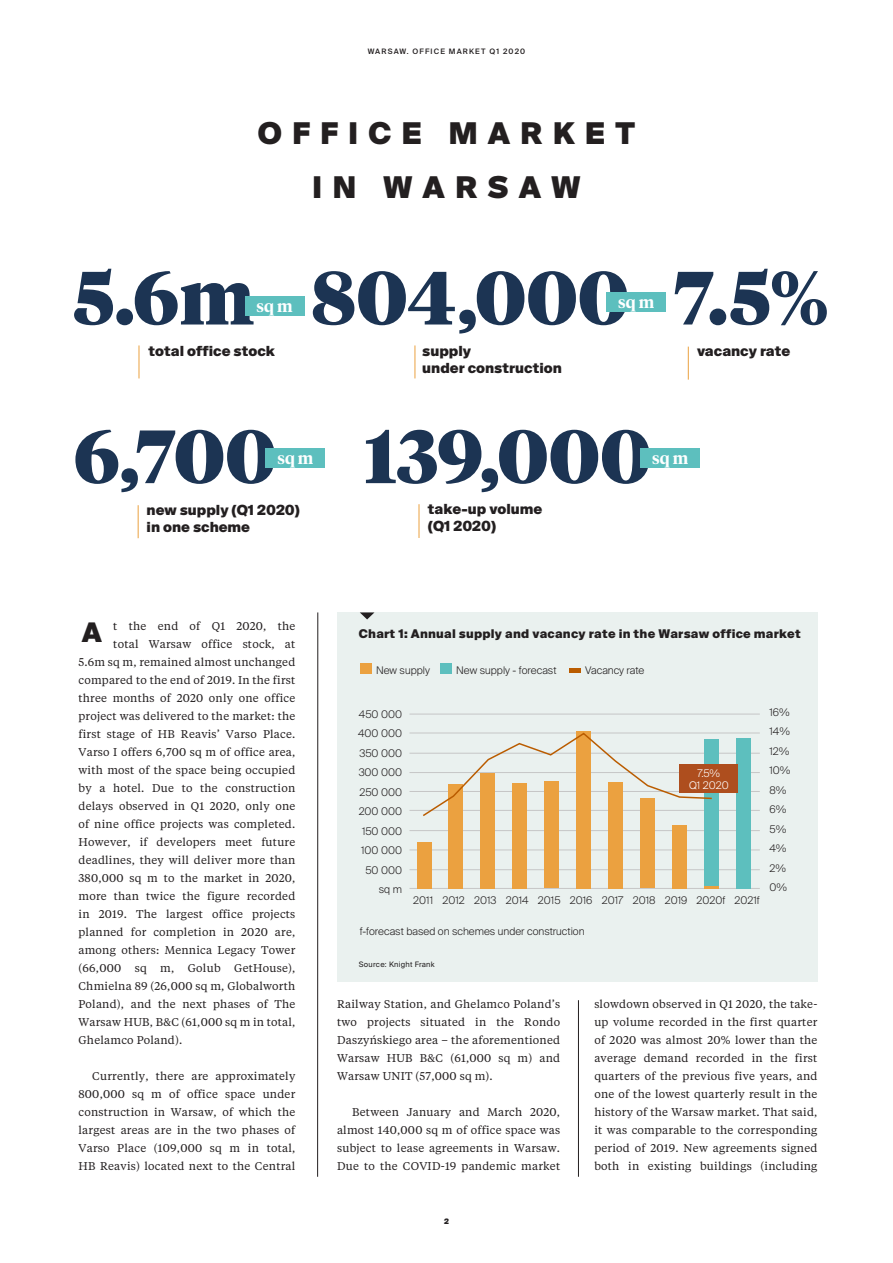
<style>
.page{position:relative;width:893px;height:1263px;background:#fff}
.page>*{position:absolute;margin:0;border:0;box-sizing:border-box;transform-origin:0 0}
.t1{font:900 75px "Tiempos Headline";color:#1c3453}
.t2{font:900 30px/54px "Suisse Intl";letter-spacing:.335em;color:#231f20;text-align:center}
.t3{font:900 27px "Suisse Intl";color:#231f20}
.t4{font:600 16.35px "Tiempos Headline";letter-spacing:.005em;color:#fff}
.t5{font:900 13.95px/17px "Suisse Intl";color:#231f20}
.t6{font:900 12px "Suisse Intl";letter-spacing:.02em;color:#231f20}
.Body_copy{font:11.25px/18px "Tiempos Text";letter-spacing:.02em;color:#231f20;text-align:justify}
.t7{font:300 10.5px "Suisse Intl";color:#231f20}
.t8{font:300 10.5px "Suisse Intl";color:#fff}
.t9{font:500 7.5px "Suisse Intl";letter-spacing:.15em;color:#231f20}
.t10{font:7.5px "Suisse Intl";letter-spacing:.03em;color:#231f20}
.t11{font:900 7.5px "Suisse Intl";color:#231f20}
</style>
<div class="page">
<hr style="left:317px;top:612px;width:1px;height:565px;background:#231f20">
<hr style="left:578px;top:1000px;width:1px;height:177px;background:#231f20">
<div style="left:337px;top:612px;width:481px;height:370px;background:#eaf1ef"></div>
<svg style="left:360px;top:612px;width:14px;height:7px"></svg>
<hr style="left:139px;top:345px;width:1px;height:33px;background:#eba140">
<div style="left:245px;top:296px;width:59px;height:19px;background:#5dbfbe"></div>
<hr style="left:138px;top:505px;width:1px;height:33px;background:#eba140">
<hr style="left:415px;top:345px;width:1px;height:33px;background:#eba140">
<hr style="left:419px;top:504px;width:1px;height:34px;background:#eba140">
<hr style="left:688px;top:347px;width:1px;height:33px;background:#eba140">
<div style="left:360px;top:663px;width:11px;height:11px;background:#eba140"></div>
<div style="left:440px;top:663px;width:11px;height:11px;background:#5dbfbe"></div>
<hr style="left:569px;top:668px;width:11px;height:4px;background:#ba5c00">
<hr style="left:409px;top:714px;width:351px;height:1px;background:#c6c6c6">
<hr style="left:409px;top:733px;width:351px;height:1px;background:#c6c6c6">
<hr style="left:409px;top:753px;width:351px;height:1px;background:#c6c6c6">
<hr style="left:409px;top:772px;width:351px;height:1px;background:#c6c6c6">
<hr style="left:409px;top:791px;width:351px;height:1px;background:#c6c6c6">
<hr style="left:409px;top:810px;width:351px;height:1px;background:#c6c6c6">
<hr style="left:409px;top:830px;width:351px;height:1px;background:#c6c6c6">
<hr style="left:409px;top:850px;width:351px;height:1px;background:#c6c6c6">
<hr style="left:409px;top:869px;width:351px;height:1px;background:#c6c6c6">
<hr style="left:409px;top:888px;width:351px;height:1px;background:#c6c6c6">
<div style="left:417px;top:842px;width:14px;height:47px;background:#eba140"></div>
<div style="left:448px;top:784px;width:14px;height:104px;background:#eba140"></div>
<div style="left:480px;top:773px;width:15px;height:115px;background:#eba140"></div>
<div style="left:513px;top:783px;width:14px;height:105px;background:#eba140"></div>
<div style="left:544px;top:781px;width:15px;height:107px;background:#eba140"></div>
<div style="left:577px;top:731px;width:14px;height:157px;background:#eba140"></div>
<div style="left:608px;top:782px;width:15px;height:106px;background:#eba140"></div>
<div style="left:640px;top:798px;width:15px;height:90px;background:#eba140"></div>
<div style="left:672px;top:825px;width:15px;height:64px;background:#eba140"></div>
<hr style="left:705px;top:885px;width:14px;height:3px;background:#eba140">
<div style="left:705px;top:739px;width:14px;height:146px;background:#5dbfbe"></div>
<div style="left:736px;top:738px;width:14px;height:151px;background:#5dbfbe"></div>
<svg style="left:421px;top:732px;width:292px;height:86px"></svg>
<div style="left:680px;top:764px;width:58px;height:18px;background:#ae4e1e"></div>
<div style="left:680px;top:778px;width:58px;height:14px;background:#ae4e1e"></div>
<div style="left:607px;top:292px;width:59px;height:20px;background:#5dbfbe"></div>
<div style="left:266px;top:448px;width:59px;height:20px;background:#5dbfbe"></div>
<div style="left:640px;top:448px;width:60px;height:20px;background:#5dbfbe"></div>
<p class="t9" style="left:368px;top:47px;width:159px">WARSAW. OFFICE MARKET Q1 2020</p>
<p class="t2" style="left:258px;top:107px;width:379px">OFFICE MARKET<br>IN WARSAW</p>
<p class="t1" style="left:73px;top:246px;width:182px">5.6m</p>
<p class="t5" style="left:148px;top:343px;width:128px">total office stock</p>
<p class="t4" style="left:257px;top:295px;width:38px">sq m</p>
<p class="t1" style="left:311px;top:246px;width:319px">804,000</p>
<p class="t5" style="left:422px;top:343px;width:141px">supply<br>under construction</p>
<p class="t4" style="left:618px;top:291px;width:38px">sq m</p>
<p class="t1" style="left:674px;top:246px;width:157px">7.5%</p>
<p class="t5" style="left:697px;top:343px;width:95px">vacancy rate</p>
<p class="t1" style="left:364px;top:404px;width:289px">139,000</p>
<p class="t5" style="left:428px;top:500px;width:116px">take-up volume</p>
<p class="t5" style="left:428px;top:517px;width:70px">(Q1 2020)</p>
<p class="t1" style="left:73px;top:404px;width:205px">6,700</p>
<p class="t5" style="left:147px;top:502px;width:155px">new supply (Q1 2020) in one scheme</p>
<p class="t4" style="left:277px;top:447px;width:38px">sq m</p>
<p class="t4" style="left:652px;top:447px;width:38px">sq m</p>
<p class="Body_copy" style="left:113px;top:617px;width:184px">t the end of Q1 2020, the</p>
<p class="Body_copy" style="left:113px;top:635px;width:184px">total Warsaw office stock, at</p>
<p class="Body_copy" style="left:78px;top:653px;width:218px">5.6m sq m, remained almost unchanged</p>
<p class="Body_copy" style="left:78px;top:671px;width:218px">compared to the end of 2019. In the first</p>
<p class="Body_copy" style="left:78px;top:689px;width:218px">three months of 2020 only one office</p>
<p class="Body_copy" style="left:78px;top:707px;width:218px">project was delivered to the market: the</p>
<p class="Body_copy" style="left:78px;top:725px;width:218px">first stage of HB Reavis’ Varso Place.</p>
<p class="Body_copy" style="left:78px;top:743px;width:218px">Varso I offers 6,700 sq m of office area,</p>
<p class="Body_copy" style="left:78px;top:761px;width:218px">with most of the space being occupied</p>
<p class="Body_copy" style="left:78px;top:779px;width:218px">by a hotel. Due to the construction</p>
<p class="Body_copy" style="left:78px;top:797px;width:218px">delays observed in Q1 2020, only one</p>
<p class="Body_copy" style="left:78px;top:815px;width:218px">of nine office projects was completed.</p>
<p class="Body_copy" style="left:78px;top:833px;width:218px">However, if developers meet future</p>
<p class="Body_copy" style="left:78px;top:851px;width:218px">deadlines, they will deliver more than</p>
<p class="Body_copy" style="left:78px;top:869px;width:218px">380,000 sq m to the market in 2020,</p>
<p class="Body_copy" style="left:78px;top:887px;width:218px">more than twice the figure recorded</p>
<p class="Body_copy" style="left:78px;top:905px;width:218px">in 2019. The largest office projects</p>
<p class="Body_copy" style="left:78px;top:923px;width:218px">planned for completion in 2020 are,</p>
<p class="Body_copy" style="left:78px;top:941px;width:218px">among others: Mennica Legacy Tower</p>
<p class="Body_copy" style="left:78px;top:959px;width:218px">(66,000 sq m, Golub GetHouse),</p>
<p class="Body_copy" style="left:78px;top:977px;width:218px">Chmielna 89 (26,000 sq m, Globalworth</p>
<p class="Body_copy" style="left:78px;top:995px;width:218px">Poland), and the next phases of The</p>
<p class="Body_copy" style="left:78px;top:1013px;width:218px">Warsaw HUB, B&amp;C (61,000 sq m in total,</p>
<p class="Body_copy" style="left:78px;top:1031px;width:105px">Ghelamco Poland).</p>
<p class="Body_copy" style="left:78px;top:1067px;width:218px;text-indent:14px">Currently, there are approximately 800,000 sq m of office space under construction in Warsaw, of which the largest areas are in the two phases of Varso Place (109,000 sq m in total, HB Reavis) located next to the Central</p>
<p class="t3" style="left:82px;top:616px;width:22px">A</p>
<p class="t6" style="left:359px;top:627px;width:444px">Chart 1: Annual supply and vacancy rate in the Warsaw office market</p>
<p class="t7" style="left:376px;top:665px;width:55px">New supply</p>
<p class="t7" style="left:456px;top:665px;width:102px">New supply - forecast</p>
<p class="t7" style="left:585px;top:665px;width:61px">Vacancy rate</p>
<p class="t7" style="left:359px;top:708px;width:45px">450 000</p>
<p class="t7" style="left:358px;top:727px;width:45px">400 000</p>
<p class="t7" style="left:359px;top:747px;width:44px">350 000</p>
<p class="t7" style="left:359px;top:766px;width:45px">300 000</p>
<p class="t7" style="left:359px;top:786px;width:44px">250 000</p>
<p class="t7" style="left:359px;top:805px;width:45px">200 000</p>
<p class="t7" style="left:362px;top:825px;width:42px">150 000</p>
<p class="t7" style="left:361px;top:844px;width:42px">100 000</p>
<p class="t7" style="left:365px;top:864px;width:38px">50 000</p>
<p class="t7" style="left:379px;top:883px;width:25px">sq m</p>
<p class="t8" style="left:697px;top:767px;width:24px">7.5%</p>
<p class="t8" style="left:689px;top:779px;width:41px">Q1 2020</p>
<p class="t7" style="left:413px;top:894px;width:348px">2011 2012 2013 2014 2015 2016 2017 2018 2019 2020f 2021f</p>
<p class="t7" style="left:360px;top:925px;width:226px">f-forecast based on schemes under construction</p>
<p class="t7" style="left:769px;top:706px;width:22px">16%</p>
<p class="t7" style="left:769px;top:725px;width:22px">14%</p>
<p class="t7" style="left:769px;top:745px;width:21px">12%</p>
<p class="t7" style="left:769px;top:764px;width:22px">10%</p>
<p class="t7" style="left:769px;top:784px;width:18px">8%</p>
<p class="t7" style="left:769px;top:803px;width:18px">6%</p>
<p class="t7" style="left:769px;top:823px;width:18px">5%</p>
<p class="t7" style="left:769px;top:842px;width:19px">4%</p>
<p class="t7" style="left:769px;top:862px;width:18px">2%</p>
<p class="t7" style="left:769px;top:881px;width:19px">0%</p>
<p class="t10" style="left:359px;top:960px;width:77px">Source: Knight Frank</p>
<p class="Body_copy" style="left:337px;top:995px;width:225px">Railway Station, and Ghelamco Poland’s two projects situated in the Rondo Daszyńskiego area – the aforementioned Warsaw HUB B&amp;C (61,000 sq m) and Warsaw UNIT (57,000 sq m).</p>
<p class="Body_copy" style="left:337px;top:1103px;width:225px;text-indent:15px">Between January and March 2020, almost 140,000 sq m of office space was subject to lease agreements in Warsaw.<br>Due to the COVID-19 pandemic market</p>
<p class="t11" style="left:444px;top:1217px;width:6px">2</p>
<p class="Body_copy" style="left:594px;top:995px;width:225px">slowdown observed in Q1 2020, the take&shy;up volume recorded in the first quarter of 2020 was almost 20% lower than the average demand recorded in the first quarters of the previous five years, and one of the lowest quarterly result in the history of the Warsaw market. That said, it was comparable to the corresponding period of 2019. New agreements signed both in existing buildings (including</p>
</div>
